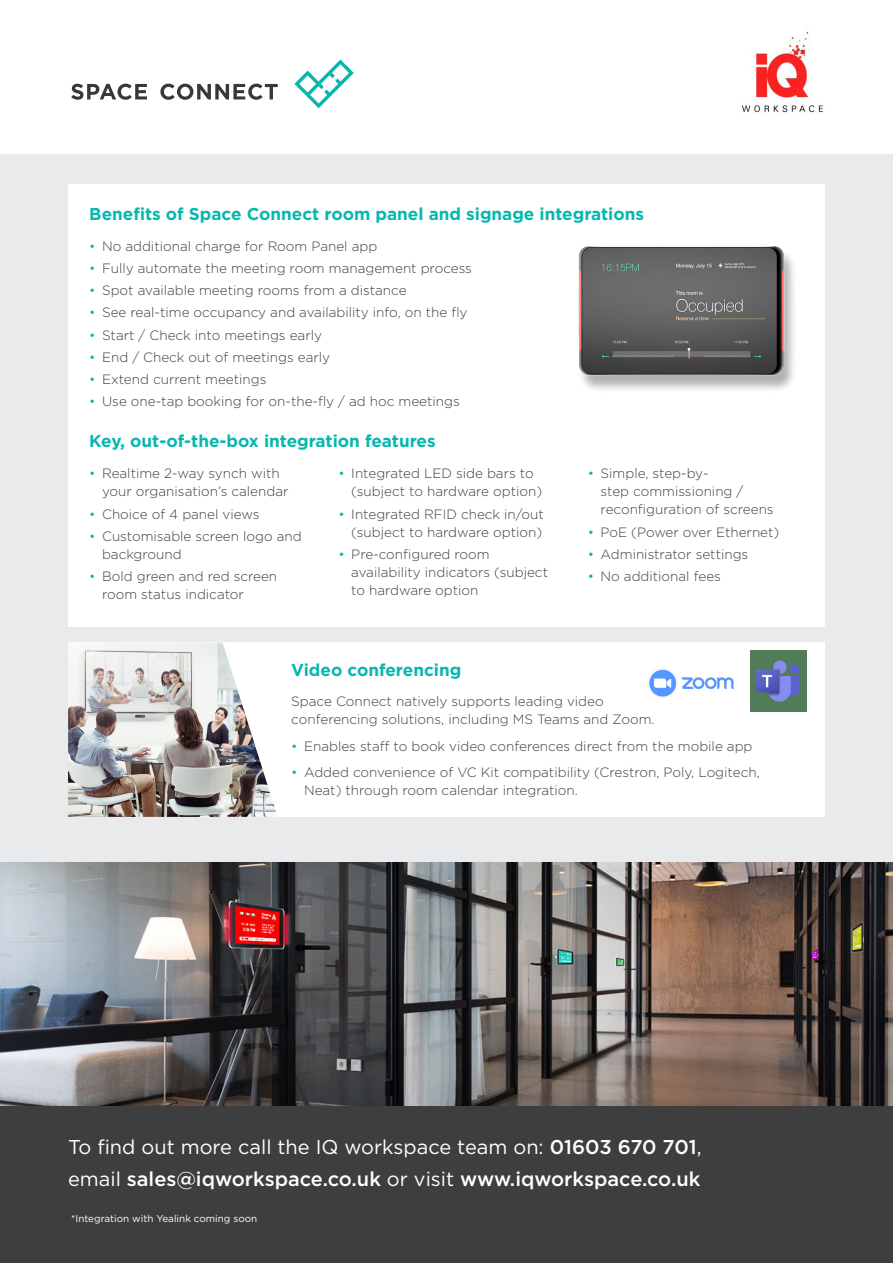
<style>
.page{position:relative;width:893px;height:1263px;background:#fff}
.page>*{position:absolute;margin:0;border:0;box-sizing:border-box;transform-origin:0 0}
.t1{font:500 19.95px/31.5px "Gotham";color:#fff}
.subhead{font:700 17.1px "Gotham";color:#07b7ad}
.t2{font:300 13.5px/18px "Gotham";color:#3e3e3f}
.t3{font:9.9px "Gotham";color:#fff}
.s1{color:#07b7ad}
.s2{font-weight:400}
</style>
<div class="page">
<div style="left:0;top:154px;width:893px;height:849px;background:#e9eaeb"></div>
<div style="left:68px;top:642px;width:757px;height:175px;background:#fff"></div>
<img style="left:68px;top:642px;width:208px;height:175px">
<div style="left:68px;top:184px;width:757px;height:442px;background:#fff"></div>
<svg style="left:294px;top:60px;width:60px;height:48px"></svg>
<svg style="left:71px;top:84px;width:207px;height:16px"></svg>
<img style="left:0;top:862px;width:893px;height:245px">
<div style="left:0;top:1107px;width:893px;height:156px;background:#3e3e3f"></div>
<img style="left:649px;top:668px;width:85px;height:30px">
<img style="left:750px;top:650px;width:57px;height:61px">
<div style="left:577px;top:249px;width:221px;height:145px;background:#fbfbfb"></div>
<img style="left:578px;top:246px;width:215px;height:143px">
<img style="left:742px;top:31px;width:81px;height:82px">
<p class="subhead" style="left:89px;top:203px;width:556px">Benefits of Space Connect room panel and signage integrations</p>
<p class="t2" style="left:89px;top:237px;width:289px"><span class="s1">•</span> No additional charge for Room Panel app</p>
<p class="t2" style="left:89px;top:259px;width:384px"><span class="s1">•</span> Fully automate the meeting room management process</p>
<p class="t2" style="left:89px;top:281px;width:319px"><span class="s1">•</span> Spot available meeting rooms from a distance</p>
<p class="t2" style="left:89px;top:303px;width:380px"><span class="s1">•</span> See real-time occupancy and availability info, on the fly</p>
<p class="t2" style="left:89px;top:326px;width:234px"><span class="s1">•</span> Start / Check into meetings early</p>
<p class="t2" style="left:89px;top:348px;width:242px"><span class="s1">•</span> End / Check out of meetings early</p>
<p class="t2" style="left:89px;top:370px;width:179px"><span class="s1">•</span> Extend current meetings</p>
<p class="t2" style="left:89px;top:392px;width:372px"><span class="s1">•</span> Use one-tap booking for on-the-fly / ad hoc meetings</p>
<p class="subhead" style="left:89px;top:430px;width:348px">Key, out-of-the-box integration features</p>
<p class="t2" style="left:102px;top:464px;width:188px;text-indent:-13px"><span class="s1">•</span> Realtime 2-way synch with your organisation’s calendar</p>
<p class="t2" style="left:89px;top:504px;width:172px"><span class="s1">•</span> Choice of 4 panel views</p>
<p class="t2" style="left:102px;top:527px;width:201px;text-indent:-13px"><span class="s1">•</span> Customisable screen logo and background</p>
<p class="t2" style="left:102px;top:567px;width:177px;text-indent:-13px"><span class="s1">•</span> Bold green and red screen room status indicator</p>
<p class="t2" style="left:351px;top:464px;width:192px;text-indent:-13px"><span class="s1">•</span> Integrated LED side bars to (subject to hardware option)</p>
<p class="t2" style="left:339px;top:504px;width:207px;text-align:right"><span class="s1">•</span> Integrated RFID check in/out (subject to hardware option)</p>
<p class="t2" style="left:351px;top:545px;width:198px;text-indent:-13px"><span class="s1">•</span> Pre-configured room availability indicators (subject to hardware option</p>
<p class="t2" style="left:601px;top:464px;width:175px;text-indent:-13px"><span class="s1">•</span> Simple, step-by-<br>step commissioning / reconfiguration of screens</p>
<p class="t2" style="left:588px;top:522px;width:193px"><span class="s1">•</span> PoE (Power over Ethernet)</p>
<p class="t2" style="left:588px;top:545px;width:162px"><span class="s1">•</span> Administrator settings</p>
<p class="t2" style="left:588px;top:567px;width:135px"><span class="s1">•</span> No additional fees</p>
<p class="subhead" style="left:291px;top:658px;width:171px">Video conferencing</p>
<p class="t2" style="left:291px;top:692px;width:365px">Space Connect natively supports leading video conferencing solutions, including MS Teams and Zoom.</p>
<p class="t2" style="left:291px;top:737px;width:463px"><span class="s1">•</span> Enables staff to book video conferences direct from the mobile app</p>
<p class="t2" style="left:304px;top:763px;width:457px;text-indent:-13px"><span class="s1">•</span> Added convenience of VC Kit compatibility (Crestron, Poly, Logitech,<br>Neat) through room calendar integration.</p>
<p class="t1" style="left:68px;top:1131px;width:635px"><span class="s2">To find out more call the IQ workspace team on:</span> 01603 670 701<span class="s2">, email</span> sales@iqworkspace.co.uk <span class="s2">or visit</span> www.iqworkspace.co.uk</p>
<p class="t3" style="left:71px;top:1212px;width:188px">*Integration with Yealink coming soon</p>
</div>
